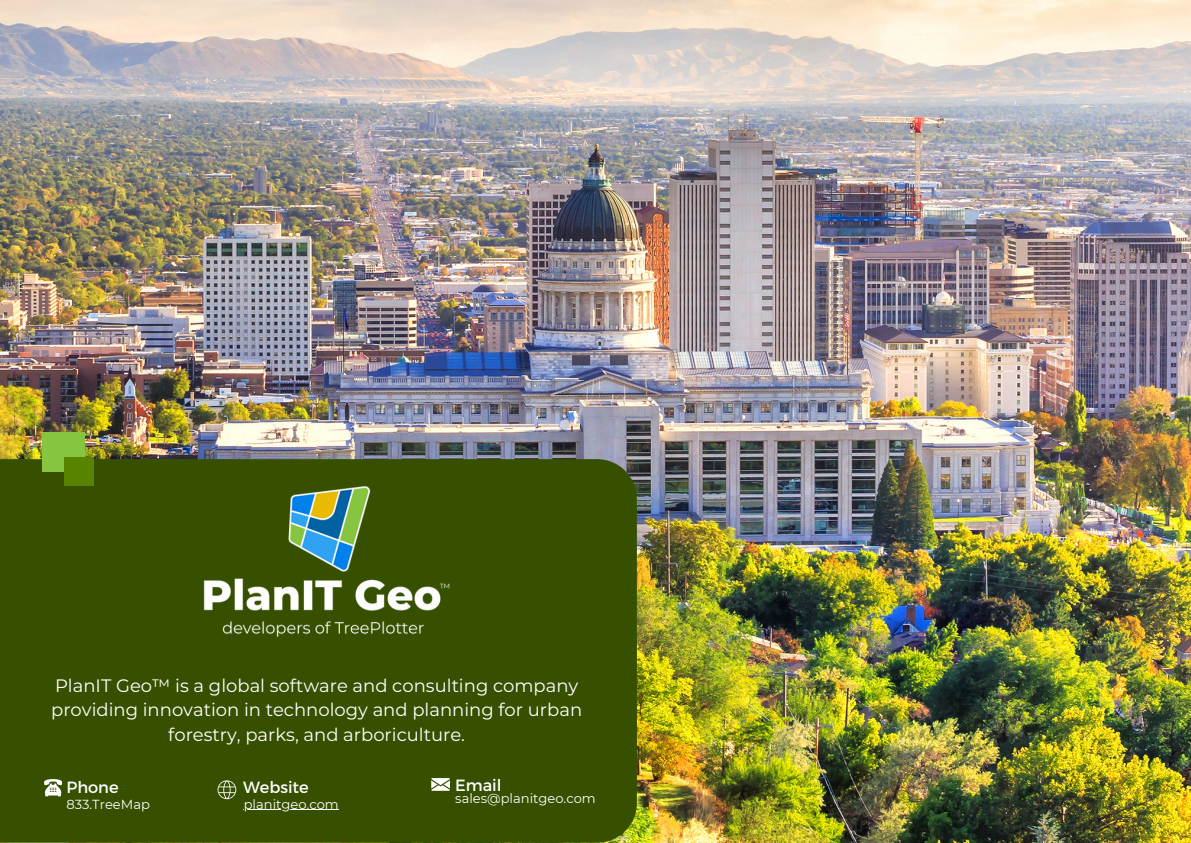
<style>
.page{position:relative;width:1191px;height:843px;background:#fff}
.page>*{position:absolute;margin:0;border:0;box-sizing:border-box;transform-origin:0 0}
.t1{font:18px/24.8px "Montserrat";color:#fff;text-align:center}
.t2{font:16.2px "Montserrat";color:#fff}
.t3{font:13.1px "Montserrat";color:#fff}
</style>
<div class="page">
<img style="left:0;top:0;width:1190px;height:842px">
<div style="left:0;top:459px;width:637px;height:383px;background:#365000"></div>
<div style="left:42px;top:432px;width:43px;height:40px;background:#87c540"></div>
<div style="left:64px;top:457px;width:29px;height:29px;background:#588300"></div>
<img style="left:201px;top:486px;width:249px;height:151px">
<svg style="left:44px;top:778px;width:18px;height:18px"></svg>
<svg style="left:217px;top:780px;width:19px;height:18px"></svg>
<hr style="left:244px;top:809px;width:95px;height:1px;background:#fff">
<svg style="left:431px;top:777px;width:19px;height:13px"></svg>
<p class="t1" style="left:51px;top:672px;width:532px">PlanIT Geo™ is a global software and consulting company providing innovation in technology and planning for urban forestry, parks, and arboriculture.</p>
<p class="t2" style="left:66px;top:777px;width:54px">Phone</p>
<p class="t3" style="left:66px;top:794px;width:85px">833.TreeMap</p>
<p class="t2" style="left:455px;top:775px;width:48px">Email</p>
<p class="t3" style="left:455px;top:789px;width:142px">sales@planitgeo.com</p>
<p class="t2" style="left:243px;top:777px;width:67px">Website</p>
<p class="t3" style="left:244px;top:794px;width:96px">planitgeo.com</p>
</div>
